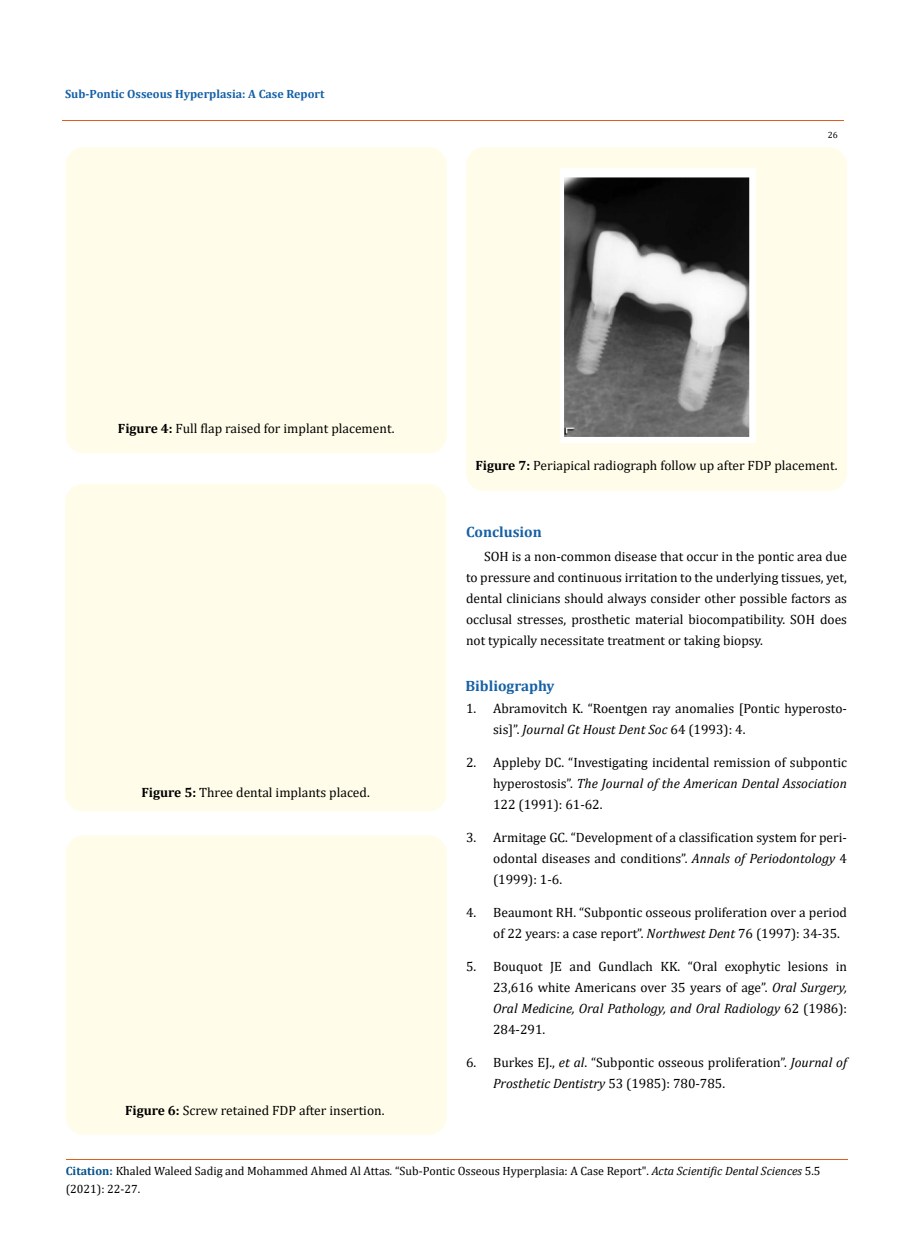
<style>
.page{position:relative;width:917px;height:1260px;background:#fff}
.page>*{position:absolute;margin:0;border:0;box-sizing:border-box;transform-origin:0 0}
.t1{font:700 15px "Cambria";color:#1560a6}
.t2{font:13.5px/21px "Cambria";color:#000;text-align:justify}
.t3{font:12px/18px "Cambria";color:#000}
.t4{font:700 12px "Cambria";color:#1560a6}
.t5{font:9px "Cambria";color:#000}
.s1{font-weight:700}
.s2{font-style:italic}
.s3{font-weight:700;color:#035089}
</style>
<div class="page">
<div style="left:66px;top:147px;width:381px;height:306px;background:#fffde9;border-radius:18px"></div>
<div style="left:65px;top:484px;width:381px;height:327px;background:#fffde9;border-radius:18px"></div>
<div style="left:466px;top:147px;width:381px;height:344px;background:#fffde9;border-radius:18px"></div>
<img style="left:560px;top:169px;width:195px;height:273px">
<hr style="left:62px;top:120px;width:782px;height:1px;background:#e05d1a">
<hr style="left:66px;top:1160px;width:781px;height:1px;background:#e05d1a">
<div style="left:66px;top:835px;width:381px;height:300px;background:#fffde9;border-radius:18px"></div>
<p class="t4" style="left:65px;top:86px;width:261px">Sub-Pontic Osseous Hyperplasia: A Case Report</p>
<p class="t5" style="left:827px;top:130px;width:11px">26</p>
<p class="t2" style="left:118px;top:417px;width:278px"><span class="s1">Figure 4:</span> Full flap raised for implant placement.</p>
<p class="t2" style="left:141px;top:781px;width:230px"><span class="s1">Figure 5:</span> Three dental implants placed.</p>
<p class="t2" style="left:125px;top:1100px;width:261px"><span class="s1">Figure 6:</span> Screw retained FDP after insertion.</p>
<p class="t2" style="left:475px;top:455px;width:364px"><span class="s1">Figure 7:</span> Periapical radiograph follow up after FDP placement.</p>
<p class="t1" style="left:466px;top:522px;width:77px">Conclusion</p>
<p class="t2" style="left:466px;top:546px;width:382px;text-indent:18px">SOH is a non-common disease that occur in the pontic area due to pressure and continuous irritation to the underlying tissues, yet, dental clinicians should always consider other possible factors as occlusal stresses, prosthetic material biocompatibility. SOH does not typically necessitate treatment or taking biopsy.</p>
<p class="t1" style="left:465px;top:675px;width:91px">Bibliography</p>
<p class="t2" style="left:493px;top:697px;width:355px;text-indent:-27px">1. Abramovitch K. “Roentgen ray anomalies [Pontic hyperosto&shy;sis]”. <span class="s2">Journal Gt Houst Dent Soc</span> 64 (1993): 4.</p>
<p class="t2" style="left:493px;top:751px;width:355px;text-indent:-27px">2. Appleby DC. “Investigating incidental remission of subpontic hyperostosis”. <span class="s2">The Journal of the American Dental Association </span>122 (1991): 61-62.</p>
<p class="t2" style="left:493px;top:826px;width:355px;text-indent:-27px">3. Armitage GC. “Development of a classification system for peri&shy;odontal diseases and conditions”. <span class="s2">Annals of Periodontology</span> 4 (1999): 1-6.</p>
<p class="t2" style="left:493px;top:901px;width:355px;text-indent:-27px">4. Beaumont RH. “Subpontic osseous proliferation over a period of 22 years: a case report”. <span class="s2">Northwest Dent</span> 76 (1997): 34-35.</p>
<p class="t2" style="left:493px;top:955px;width:355px;text-indent:-27px">5. Bouquot JE and Gundlach KK. “Oral exophytic lesions in 23,616 white Americans over 35 years of age”. <span class="s2">Oral Surgery, Oral Medicine, Oral Pathology, and Oral Radiology</span> 62 (1986):<br>284-291.</p>
<p class="t2" style="left:493px;top:1051px;width:355px;text-indent:-27px">6. Burkes EJ., <span class="s2">et al</span>. “Subpontic osseous proliferation”. <span class="s2">Journal of<br>Prosthetic Dentistry</span> 53 (1985): 780-785.</p>
<p class="t3" style="left:66px;top:1162px;width:756px"><span class="s3">Citation:</span> Khaled Waleed Sadig and Mohammed Ahmed Al Attas<span class="s2">.</span> “Sub-Pontic Osseous Hyperplasia: A Case Report". <span class="s2">Acta Scientific Dental Sciences</span> 5.5 (2021): 22-27.</p>
</div>
